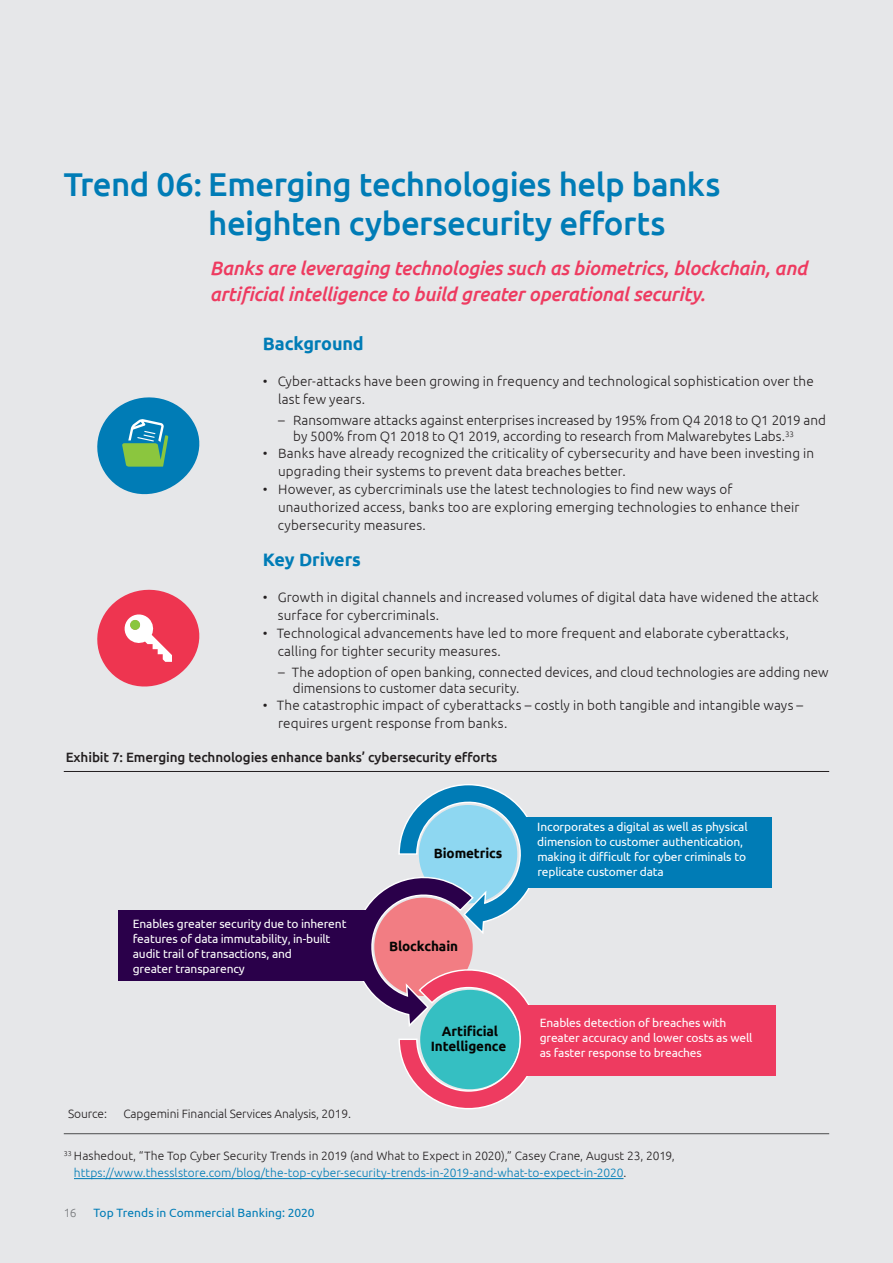
<style>
.page{position:relative;width:893px;height:1263px;background:#e6e7e9}
.page>*{position:absolute;margin:0;border:0;box-sizing:border-box;transform-origin:0 0}
.t1{font:500 33px/39px "Ubuntu";letter-spacing:-.015em;color:#007cb6}
.t2{font:italic 500 19.5px/25.5px "Ubuntu";letter-spacing:-.015em;color:#ee3b60}
.t3{font:700 18px "Ubuntu";letter-spacing:-.01em;color:#007cb6}
.t4{font:300 13.5px/18px "Ubuntu";letter-spacing:.01em;color:#231f20}
.t5{font:500 13.5px "Ubuntu";letter-spacing:-.01em;color:#231f20}
.t6{font:700 13.5px/15px "Ubuntu";letter-spacing:-.01em;color:#040503;text-align:center}
.t7{font:12px/15px "Ubuntu";letter-spacing:-.01em;color:#fff}
.t8{font:300 12px/17.1px "Ubuntu";letter-spacing:.005em;color:#007cb6}
.t9{font:300 12px "Ubuntu";letter-spacing:-.01em;color:#231f20}
.t10{font:12px "Ubuntu";letter-spacing:.005em;color:#007cb6}
.t11{font:300 12px "Ubuntu";color:#76787b}
.s1{color:#231f20}
</style>
<div class="page">
<svg style="left:97px;top:589px;width:103px;height:98px"></svg>
<div style="left:130px;top:620px;width:10px;height:10px;background:#8bc63e;border-radius:50%"></div>
<svg style="left:97px;top:397px;width:103px;height:98px"></svg>
<hr style="left:74px;top:1178px;width:549px;height:1px;background:#007cb6">
<hr style="left:64px;top:1133px;width:765px;height:1px;background:#4b4c4d">
<hr style="left:64px;top:771px;width:765px;height:1px;background:#231f20">
<svg style="left:348px;top:784px;width:199px;height:325px"></svg>
<div style="left:523px;top:817px;width:249px;height:70px;background:#007cb6"></div>
<div style="left:119px;top:911px;width:248px;height:70px;background:#2a004a"></div>
<div style="left:524px;top:1005px;width:252px;height:70px;background:#ee3b60"></div>
<h1 class="t1" style="left:208px;top:163px;width:514px;text-indent:-145px">Trend 06: Emerging technologies help banks heighten cybersecurity efforts</h1>
<h2 class="t2" style="left:210px;top:255px;width:599px">Banks are leveraging technologies such as biometrics, blockchain, and artificial intelligence to build greater operational security.</h2>
<h3 class="t3" style="left:263px;top:333px;width:102px">Background</h3>
<p class="t4" style="left:278px;top:372px;width:537px;text-indent:-16px">• Cyber-attacks have been growing in frequency and technological sophistication over the last few years.</p>
<p class="t4" style="left:293px;top:411px;width:534px;line-height:16.5px;text-indent:-15px">– Ransomware attacks against enterprises increased by 195% from Q4 2018 to Q1 2019 and by 500% from Q1 2018 to Q1 2019, according to research from Malwarebytes Labs.<sup>33</sup></p>
<p class="t4" style="left:278px;top:444px;width:538px;text-indent:-15px">• Banks have already recognized the criticality of cybersecurity and have been investing in upgrading their systems to prevent data breaches better.</p>
<p class="t4" style="left:278px;top:480px;width:523px;text-indent:-15px">• However, as cybercriminals use the latest technologies to find new ways of unauthorized access, banks too are exploring emerging technologies to enhance their cybersecurity measures.</p>
<h3 class="t3" style="left:263px;top:549px;width:99px">Key Drivers</h3>
<p class="t4" style="left:278px;top:588px;width:542px;text-indent:-15px">• Growth in digital channels and increased volumes of digital data have widened the attack surface for cybercriminals.</p>
<p class="t4" style="left:278px;top:624px;width:513px;text-indent:-15px">• Technological advancements have led to more frequent and elaborate cyberattacks, calling for tighter security measures.</p>
<p class="t4" style="left:293px;top:663px;width:537px;line-height:16.5px;text-indent:-15px">– The adoption of open banking, connected devices, and cloud technologies are adding new dimensions to customer data security.</p>
<p class="t4" style="left:278px;top:696px;width:527px;text-indent:-15px">• The catastrophic impact of cyberattacks – costly in both tangible and intangible ways – requires urgent response from banks.</p>
<p class="t5" style="left:66px;top:748px;width:433px">Exhibit 7: Emerging technologies enhance banks’ cybersecurity efforts</p>
<p class="t7" style="left:133px;top:915px;width:215px">Enables greater security due to inherent features of data immutability, in-built audit trail of transactions, and<br>greater transparency</p>
<p class="t9" style="left:68px;top:1106px;width:40px">Source:</p>
<p class="t9" style="left:123px;top:1106px;width:229px">Capgemini Financial Services Analysis, 2019.</p>
<p class="t6" style="left:434px;top:846px;width:70px">Biometrics</p>
<p class="t6" style="left:389px;top:938px;width:70px">Blockchain</p>
<p class="t6" style="left:431px;top:1024px;width:77px">Artificial<br>Intelligence</p>
<p class="t7" style="left:537px;top:819px;width:212px">Incorporates a digital as well as physical dimension to customer authentication, making it difficult for cyber criminals to replicate customer data</p>
<p class="t7" style="left:540px;top:1015px;width:214px">Enables detection of breaches with greater accuracy and lower costs as well as faster response to breaches</p>
<p class="t8" style="left:74px;top:1147px;width:602px;text-indent:-10px"><sup>33</sup> <span class="s1">Hashedout, “The Top Cyber Security Trends in 2019 (and What to Expect in 2020),” Casey Crane, August 23, 2019, </span>https://www.thesslstore.com/blog/the-top-cyber-security-trends-in-2019-and-what-to-expect-in-2020<span class="s1">.</span></p>
<p class="t11" style="left:64px;top:1205px;width:14px">16</p>
<p class="t10" style="left:94px;top:1205px;width:223px">Top Trends in Commercial Banking: 2020</p>
</div>
